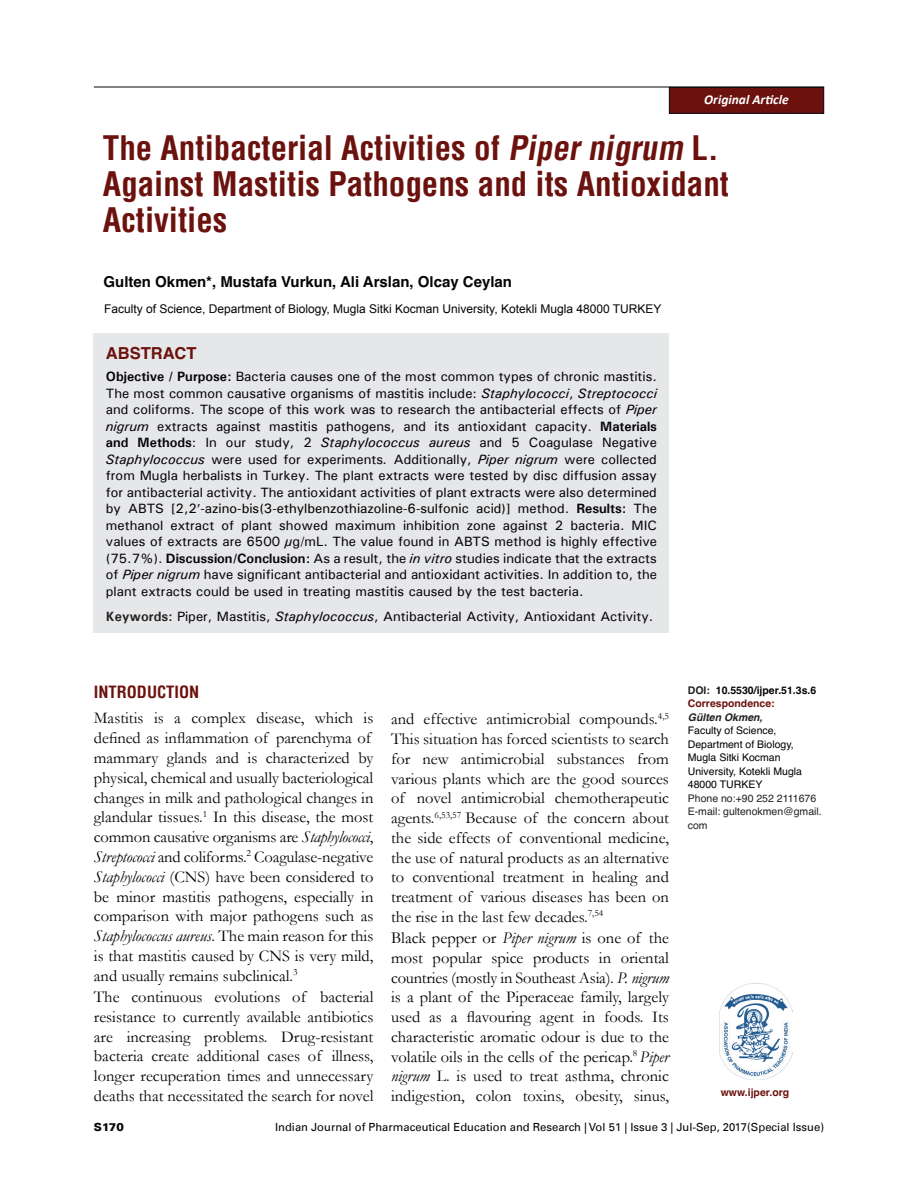
<style>
.page{position:relative;width:918px;height:1188px;background:#fff}
.page>*{position:absolute;margin:0;border:0;box-sizing:border-box;transform-origin:0 0}
.AT{font:700 condensed 33px/36px "Helvetica";color:#6c120e}
.Body_Text{font:16.5px/19.8px "Garamond";color:#000}
.Body_Text-2{font:16.5px/19.8px "Garamond";color:#050406;text-align:justify}
.t1{font:700 condensed 16.5px "Helvetica";color:#6c120e}
.Abstr_Head{font:700 16.5px "Helvetica";color:#6c120e}
.Author_name{font:700 15px "Helvetica";color:#050406}
.Abstract_text{font:500 13.5px/16.5px "Univers";color:#050406;text-align:justify}
.Abstract_keywords{font:500 13.5px "Univers";color:#050406}
.t2{font:italic 700 13.5px "Calibri";color:#fff}
.Author_Dept{font:12px "Arial";color:#050406}
.t3{font:11.25px "Univers LT";color:#050406}
.t4{font:900 11.25px "Univers LT";color:#050406}
.Corr_author{font:10.5px/13.5px "Helvetica";color:#000}
.Corr_author-2{font:10.5px/13.5px "Helvetica";color:#231f20}
.Corr_author-3{font:700 10.5px "Helvetica";color:#6c120e}
.Corr_author-4{font:700 10.5px "Helvetica";color:#050406}
.Corr_author-5{font:italic 700 10.5px "Helvetica";color:#231f20}
.s1{font-style:italic}
.s2{font-weight:700}
.s3{font-weight:400;font-style:italic}
.s4{color:#000}
.s5{font-weight:700;color:#231f20}
.s6{color:#050406}
.s7{font-style:italic;color:#050406}
.s8{color:#231f20}
</style>
<div class="page">
<hr style="left:94px;top:87px;width:730px;height:1px;background:#050406">
<div style="left:669px;top:87px;width:155px;height:27px;background:#6c120e;border:1px solid #050406"></div>
<img style="left:720px;top:983px;width:72px;height:97px">
<div style="left:94px;top:333px;width:575px;height:300px;background:#e6e7e9"></div>
<p class="t2" style="left:704px;top:91px;width:86px">Original Article</p>
<p class="AT" style="left:103px;top:130px;width:628px">The Antibacterial Activities of <span class="s1">Pipernigrum</span> L.<br>Against Mastitis Pathogens and its Antioxidant<br>Activities</p>
<p class="Author_name" style="left:104px;top:268px;width:410px">Gulten Okmen*, Mustafa Vurkun, Ali Arslan, Olcay Ceylan</p>
<p class="Author_Dept" style="left:104px;top:301px;width:559px">Faculty of Science, Department of Biology, Mugla Sitki Kocman University, Kotekli Mugla 48000 TURKEY</p>
<p class="Abstr_Head" style="left:106px;top:338px;width:92px">ABSTRACT</p>
<p class="Abstract_text" style="left:106px;top:368px;width:553px"><span class="s2">Objective / Purpose:</span> Bacteria causes one of the most common types of chronic mastitis.<br>The most common causative organisms of mastitis include: <span class="s3">Staphylococci</span>, <span class="s3">Streptococci </span>and coliforms. The scope of this work was to research the antibacterial effects of <span class="s3">Piper nigrum</span> extracts against mastitis pathogens, and its antioxidant capacity. <span class="s2">Materials and Methods</span>: In our study, 2 <span class="s3">Staphylococcus aureus</span> and 5 Coagulase Negative <span class="s3">Staphylococcus</span> were used for experiments<span class="s3">.</span> Additionally, <span class="s3">Piper nigrum</span> were collected from Mugla herbalists in Turkey. The plant extracts were tested by disc diffusion assay for antibacterial activity. The antioxidant activities of plant extracts were also determined by ABTS <span class="s4">[2,2 -azino-bis(3-ethylbenzothiazoline-6-sulfonic acid)]</span> method. <span class="s2">Results:</span> The methanol extract of plant showed maximum inhibition zone against 2 bacteria. MIC values of extracts are 6500 μg/mL. The value found in ABTS method is highly effective (75.7%). <span class="s2">Discussion/Conclusion:</span> As a result, the <span class="s3">in vitro</span> studies indicate that the extracts of <span class="s3">Piper nigrum</span> have significant antibacterial and antioxidant activities. In addition to, the plant extracts could be used in treating mastitis caused by the test bacteria.</p>
<p class="Abstract_keywords" style="left:106px;top:608px;width:549px"><span class="s5">Keywords:</span> Piper, Mastitis, <span class="s3">Staphylococcus</span>, Antibacterial Activity, Antioxidant Activity.</p>
<h1 class="t1" style="left:94px;top:681px;width:107px">INTRODUCTION</h1>
<p class="Body_Text" style="left:94px;top:708px;width:281px"><span class="s6">Mastitis is a complex disease, which is defined as inflammation of parenchyma of mammary glands and is characterized by physical, chemical and usually bacteriological changes in milk and pathological changes in glandular</span> tissues.<sup>1</sup> In this disease, the most common causative organisms are <span class="s1">Staphylococci</span>, <span class="s1">Streptococci</span> and coliforms<span class="s6">.</span><sup>2</sup> <span class="s6">Coagulase-negative </span><span class="s7">Staphylococci</span> <span class="s6">(CNS) have</span> been considered to be minor mastitis pathogens, especially in comparison with major pathogens such as <span class="s1">Staphylococcus aureus</span>. The main reason for this is that mastitis caused by CNS is very mild, and usually remains subclinical.<sup>3</sup></p>
<p class="Body_Text-2" style="left:94px;top:987px;width:281px">The continuous evolutions of bacterial resistance to currently available antibiotics are increasing problems. Drug-resistant bacteria create additional cases of illness, longer recuperation times and unnecessary deaths that necessitated the search for novel</p>
<p class="Body_Text-2" style="left:391px;top:709px;width:279px">and effective antimicrobial compounds.<sup>4,5<br></sup>This situation has forced scientists to search for new antimicrobial substances from various plants which are the good sources of novel antimicrobial chemotherapeutic agents.<sup>6,53,57</sup> Because of the concern about the side effects of conventional medicine, the use of natural products as an alternative to conventional treatment in healing and treatment of various diseases has been on the rise in the last few decades.<sup>7,54</sup></p>
<p class="Body_Text" style="left:391px;top:928px;width:279px;text-align:justify">Black pepper or <span class="s1">Piper nigrum</span> is one of the most popular spice products in oriental countries (mostly in Southeast Asia). <span class="s1">P. nigrum </span>is a plant of the Piperaceae family, largely used as a flavouring agent in foods. Its characteristic aromatic odour is due to the volatile oils in the cells of the pericap.<sup>8</sup> <span class="s7">Piper nigrum</span> <span class="s6">L. is used to treat asthma, chronic indigestion, colon toxins, obesity, sinus,</span></p>
<p class="Corr_author-4" style="left:688px;top:680px;width:130px"><span class="s8">DOI:</span> 10.5530/ijper.51.3s.6</p>
<p class="Corr_author-3" style="left:688px;top:694px;width:88px">Correspondence:</p>
<p class="Corr_author-5" style="left:688px;top:710px;width:76px">Gülten Okmen,</p>
<p class="Corr_author" style="left:688px;top:723px;width:116px">Faculty of Science,<br>Department of Biology,<br>Mugla Sitki Kocman<br>University, Kotekli Mugla<br>48000 TURKEY</p>
<p class="Corr_author-2" style="left:688px;top:791px;width:130px">Phone no:+90 252 2111676</p>
<p class="Corr_author-2" style="left:688px;top:804px;width:135px">E-mail: gultenokmen@gmail. com</p>
<p class="Corr_author-3" style="left:721px;top:1083px;width:70px">www.ijper.org</p>
<p class="t4" style="left:94px;top:1120px;width:32px">S170</p>
<p class="t3" style="left:275px;top:1120px;width:551px">Indian Journal of Pharmaceutical Education and Research | Vol 51 | Issue 3 | Jul-Sep, 2017(Special Issue)</p>
</div>
